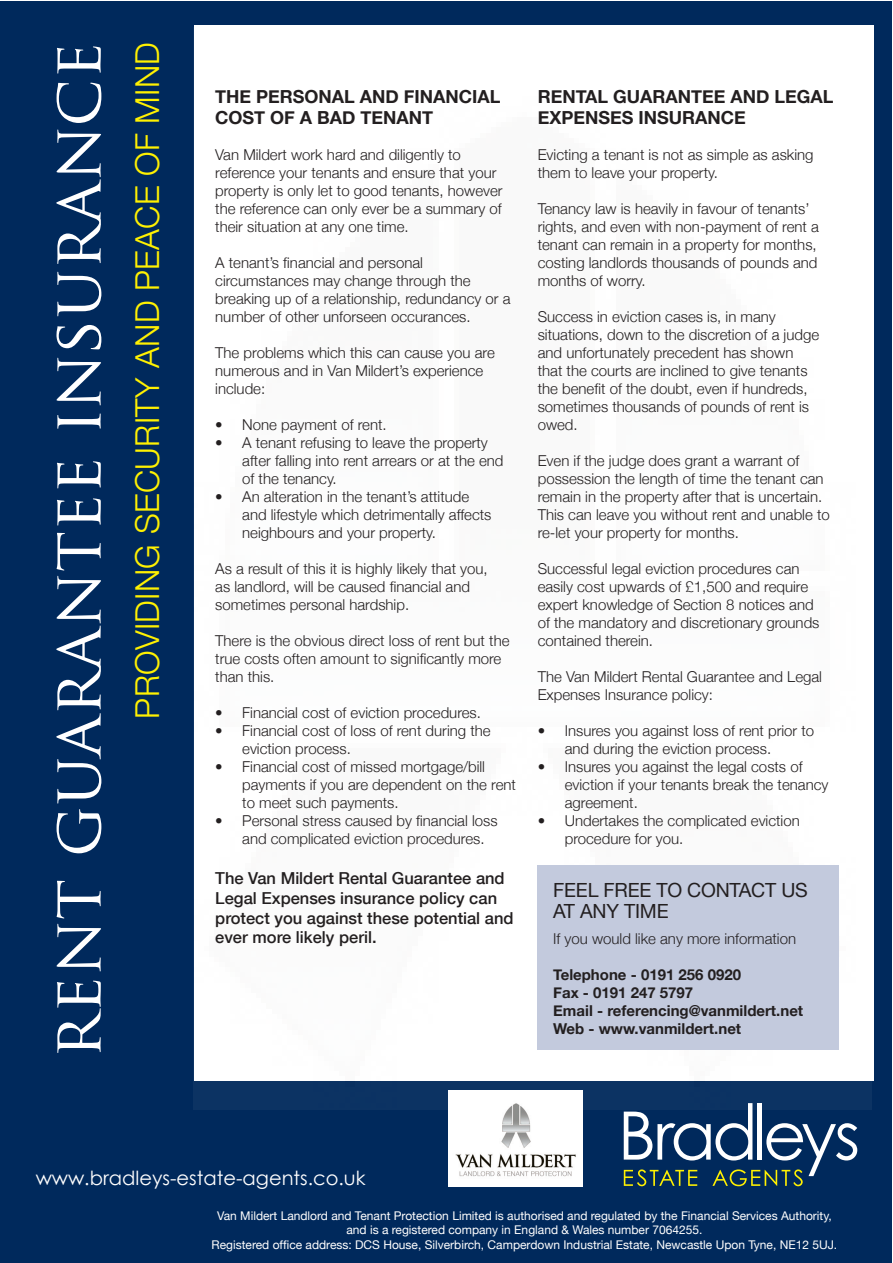
<style>
.page{position:relative;width:893px;height:1263px;background:#fff}
.page>*{position:absolute;margin:0;border:0;box-sizing:border-box;transform-origin:0 0}
.t1{font:67.35px "Trajan Pro";color:#fff}
.t2{font:300 33px "Helvetica Neue";letter-spacing:.01em;color:#fff101}
.t3{font:19.5px "Century Gothic";color:#fff}
.t4{font:19.5px "Helvetica Neue";letter-spacing:-.01em;color:#231f20}
.t5{font:700 18px/21.6px "Helvetica Neue";color:#231f20}
.t6{font:500 16.5px/19.8px "Helvetica Neue";color:#231f20}
.t7{font:300 15px/18px "Helvetica Neue";color:#231f20}
.t8{font:700 15px "Helvetica Neue";color:#231f20}
.t9{font:12px "Helvetica Neue";color:#fff}
</style>
<div class="page">
<div style="left:1px;top:1px;width:891px;height:1261px;background:#00295c"></div>
<div style="left:194px;top:28px;width:677px;height:1082px;background:#fcfdfd"></div>
<div style="left:538px;top:865px;width:301px;height:185px;background:#c3cadd"></div>
<svg style="left:624px;top:1103px;width:233px;height:83px"></svg>
<img style="left:449px;top:1091px;width:134px;height:95px">
<p class="t1" style="left:33px;top:1058px;width:1018px;rotate:-90deg">rent guarantee insurance</p>
<p class="t2" style="left:121px;top:719px;width:678px;rotate:-90deg">PROVIDING SECURITY AND PEACE OF MIND</p>
<p class="t5" style="left:215px;top:86px;width:287px">THE PERSONAL AND FINANCIAL<br>COST OF A BAD TENANT</p>
<p class="t7" style="left:215px;top:145px;width:289px">Van Mildert work hard and diligently to reference your tenants and ensure that your property is only let to good tenants, however the reference can only ever be a summary of their situation at any one time.</p>
<p class="t7" style="left:215px;top:253px;width:297px">A tenant’s financial and personal circumstances may change through the breaking up of a relationship, redundancy or a number of other unforseen occurances.</p>
<p class="t7" style="left:215px;top:343px;width:281px">The problems which this can cause you are numerous and in Van Mildert’s experience include:</p>
<p class="t7" style="left:215px;top:415px;width:173px">• None payment of rent.</p>
<p class="t7" style="left:242px;top:433px;width:263px;text-indent:-27px">• A tenant refusing to leave the property after falling into rent arrears or at the end of the tenancy.</p>
<p class="t7" style="left:242px;top:487px;width:251px;text-indent:-27px">• An alteration in the tenant’s attitude and lifestyle which detrimentally affects neighbours and your property.</p>
<p class="t7" style="left:215px;top:559px;width:274px">As a result of this it is highly likely that you, as landlord, will be caused financial and sometimes personal hardship.</p>
<p class="t7" style="left:215px;top:631px;width:296px">There is the obvious direct loss of rent but the true costs often amount to significantly more than this.</p>
<p class="t7" style="left:215px;top:703px;width:267px">• Financial cost of eviction procedures.</p>
<p class="t7" style="left:242px;top:721px;width:250px;text-indent:-27px">• Financial cost of loss of rent during the eviction process.</p>
<p class="t7" style="left:242px;top:757px;width:275px;text-indent:-27px">• Financial cost of missed mortgage/bill payments if you are dependent on the rent to meet such payments.</p>
<p class="t7" style="left:242px;top:811px;width:257px;text-indent:-27px">• Personal stress caused by financial loss and complicated eviction procedures.</p>
<p class="t6" style="left:215px;top:867px;width:300px">The Van Mildert Rental Guarantee and Legal Expenses insurance policy can protect you against these potential and ever more likely peril.</p>
<p class="t5" style="left:538px;top:86px;width:297px">RENTAL GUARANTEE AND LEGAL<br>EXPENSES INSURANCE</p>
<p class="t7" style="left:538px;top:145px;width:277px">Evicting a tenant is not as simple as asking them to leave your property.</p>
<p class="t7" style="left:538px;top:199px;width:283px">Tenancy law is heavily in favour of tenants’ rights, and even with non-payment of rent a tenant can remain in a property for months, costing landlords thousands of pounds and</p>
<p class="t7" style="left:538px;top:271px;width:109px">months of worry.</p>
<p class="t7" style="left:538px;top:307px;width:283px">Success in eviction cases is, in many situations, down to the discretion of a judge and unfortunately precedent has shown that the courts are inclined to give tenants the benefit of the doubt, even if hundreds, sometimes thousands of pounds of rent is owed.</p>
<p class="t7" style="left:538px;top:451px;width:294px">Even if the judge does grant a warrant of possession the length of time the tenant can remain in the property after that is uncertain.<br>This can leave you without rent and unable to re-let your property for months.</p>
<p class="t7" style="left:538px;top:559px;width:283px">Successful legal eviction procedures can easily cost upwards of £1,500 and require expert knowledge of Section 8 notices and of the mandatory and discretionary grounds contained therein.</p>
<p class="t7" style="left:538px;top:667px;width:286px">The Van Mildert Rental Guarantee and Legal<br>Expenses Insurance policy:</p>
<p class="t7" style="left:565px;top:721px;width:251px;text-indent:-27px">• Insures you against loss of rent prior to and during the eviction process.</p>
<p class="t7" style="left:565px;top:757px;width:265px;text-indent:-27px">• Insures you against the legal costs of eviction if your tenants break the tenancy agreement.</p>
<p class="t7" style="left:565px;top:811px;width:237px;text-indent:-27px">• Undertakes the complicated eviction procedure for you.</p>
<p class="t4" style="left:553px;top:876px;width:256px">FEEL FREE TO CONTACT US</p>
<p class="t4" style="left:553px;top:897px;width:117px">AT ANY TIME</p>
<p class="t7" style="left:553px;top:928px;width:244px">If you would like any more information</p>
<p class="t8" style="left:553px;top:962px;width:189px">Telephone - 0191 256 0920</p>
<p class="t8" style="left:553px;top:980px;width:142px">Fax - 0191 247 5797</p>
<p class="t8" style="left:553px;top:998px;width:251px">Email - referencing@vanmildert.net</p>
<p class="t8" style="left:553px;top:1016px;width:189px">Web - www.vanmildert.net</p>
<p class="t3" style="left:36px;top:1166px;width:331px">www.bradleys-estate-agents.co.uk</p>
<p class="t9" style="left:217px;top:1207px;width:616px">Van Mildert Landlord and Tenant Protection Limited is authorised and regulated by the Financial Services Authority,</p>
<p class="t9" style="left:346px;top:1221px;width:357px">and is a registered company in England &amp; Wales number 7064255.</p>
<p class="t9" style="left:212px;top:1236px;width:627px">Registered office address: DCS House, Silverbirch, Camperdown Industrial Estate, Newcastle Upon Tyne, NE12 5UJ.</p>
</div>
